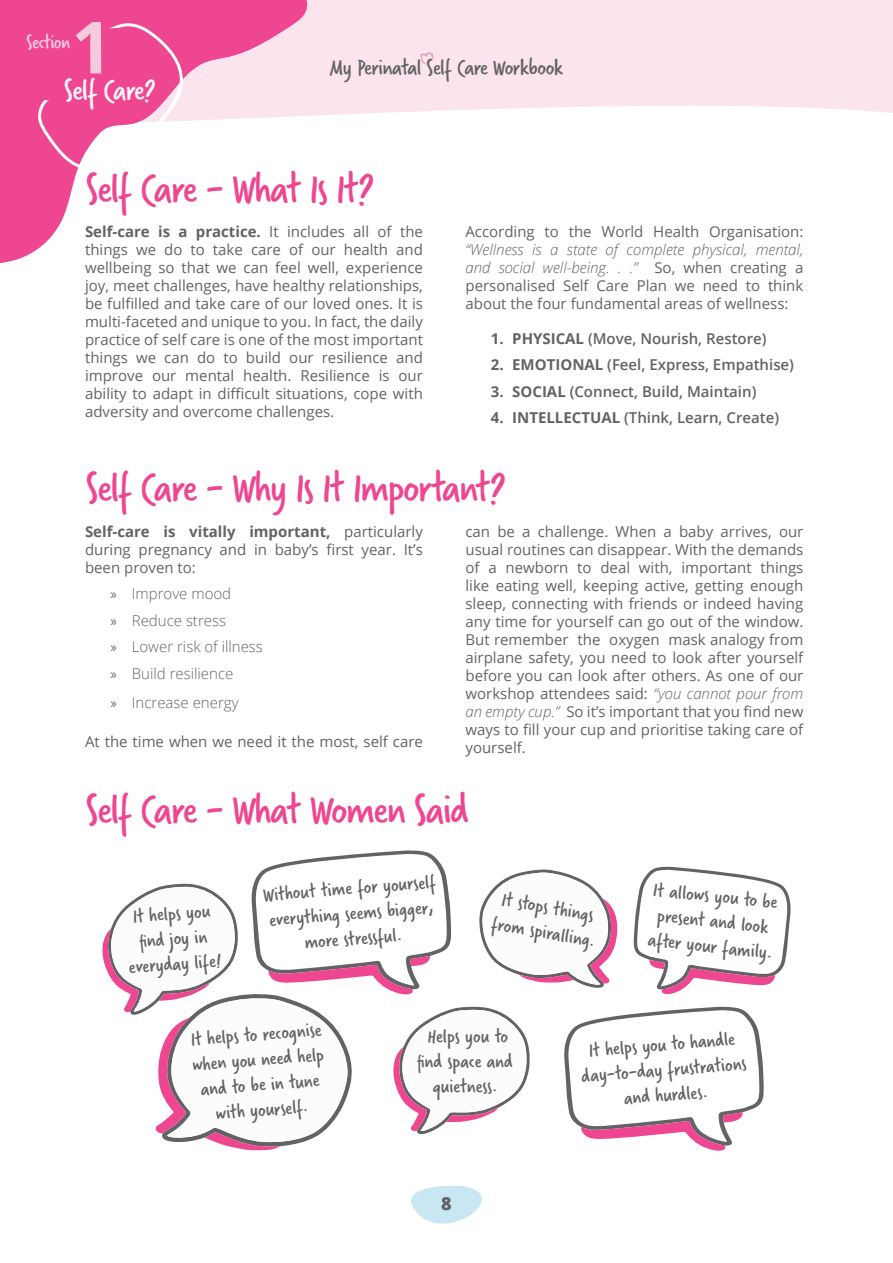
<style>
.page{position:relative;width:893px;height:1263px;background:#fff}
.page>*{position:absolute;margin:0;border:0;box-sizing:border-box;transform-origin:0 0}
.Title_60_pt{font:700 72px "Open Sans";color:#f8cade}
.Title_80_pt{font:45px "Verveine";letter-spacing:-.03em;color:#ee4690}
.Title_80_pt-2{font:32.4px "Verveine";letter-spacing:-.03em;color:#fef6f9}
.t1{font:24px "Verveine";letter-spacing:-.02em;color:#636366}
.Title_60_pt-2{font:21.6px "Verveine";letter-spacing:-.03em;color:#f8cade}
.Title_80_pt-3{font:21px/25.2px "Verveine";color:#636366;text-align:center}
.t2{font:800 18px "Open Sans";color:#636366}
.t3{font:15px/18px "Open Sans";color:#636366;text-align:justify}
.t4{font:600 15px "Open Sans";color:#636366}
.t5{font:300 15px "Open Sans";color:#636366}
.s1{font-weight:700}
.s2{font-weight:300;font-style:italic}
.s3{font-family:"Myriad Pro";font-weight:400}
</style>
<div class="page">
<div style="left:308px;top:0;width:585px;height:116px;background:#fce4ee"></div>
<svg style="left:411px;top:1185px;width:71px;height:39px"></svg>
<img style="left:420px;top:52px;width:15px;height:14px">
<svg style="left:102px;top:850px;width:689px;height:301px"></svg>
<svg style="left:0;top:0;width:308px;height:263px"></svg>
<svg style="left:5px;top:20px;width:179px;height:150px"></svg>
<p class="Title_60_pt" style="left:71px;top:-3px;width:43px">1</p>
<p class="Title_60_pt-2" style="left:26px;top:27px;width:45px">Section</p>
<p class="Title_80_pt-2" style="left:64px;top:67px;width:94px">Self Care?</p>
<h3 class="t1" style="left:330px;top:50px;width:235px">My Perinatal Self Care Workbook</h3>
<p class="Title_80_pt" style="left:85px;top:157px;width:291px">Self Care - What Is It?</p>
<p class="t3" style="left:85px;top:222px;width:339px"><span class="s1">Self-care is a practice.</span> It includes all of the things we do to take care of our health and wellbeing so that we can feel well, experience joy, meet challenges, have healthy relationships, be fulfilled and take care of our loved ones. It is multi-faceted and unique to you. In fact, the daily practice of self care is one of the most important things we can do to build our resilience and improve our mental health. Resilience is our ability to adapt in difficult situations, cope with adversity and overcome challenges.</p>
<p class="t3" style="left:465px;top:222px;width:339px">According to the World Health Organisation: <span class="s2">“Wellness is a state of complete physical, mental, and social well-being. . .”</span> So, when creating a personalised Self Care Plan we need to think about the four fundamental areas of wellness:</p>
<p class="t4" style="left:491px;top:328px;width:277px"><span class="s1">1. PHYSICAL</span> (Move, Nourish, Restore)</p>
<p class="t4" style="left:491px;top:355px;width:305px"><span class="s1">2. EMOTIONAL</span> (Feel, Express, Empathise)</p>
<p class="t4" style="left:491px;top:381px;width:267px"><span class="s1">3. SOCIAL</span> (Connect, Build, Maintain)</p>
<p class="t4" style="left:491px;top:408px;width:290px"><span class="s1">4. INTELLECTUAL</span> (Think, Learn, Create)</p>
<p class="Title_80_pt" style="left:85px;top:457px;width:422px">Self Care - Why Is It Important?</p>
<p class="t3" style="left:85px;top:522px;width:339px"><span class="s1">Self-care is vitally important,</span> particularly during pregnancy and in baby’s first year. It’s been proven to:</p>
<p class="t5" style="left:111px;top:583px;width:122px"><span class="s3">»</span> Improve mood</p>
<p class="t5" style="left:111px;top:610px;width:117px"><span class="s3">»</span> Reduce stress</p>
<p class="t5" style="left:111px;top:637px;width:154px"><span class="s3">»</span> Lower risk of illness</p>
<p class="t5" style="left:111px;top:663px;width:124px"><span class="s3">»</span> Build resilience</p>
<p class="t5" style="left:111px;top:693px;width:130px"><span class="s3">»</span> Increase energy</p>
<p class="t3" style="left:85px;top:732px;width:339px">At the time when we need it the most, self care</p>
<p class="t3" style="left:465px;top:522px;width:339px">can be a challenge. When a baby arrives, our usual routines can disappear. With the demands of a newborn to deal with, important things like eating well, keeping active, getting enough sleep, connecting with friends or indeed having any time for yourself can go out of the window.<br>But remember the oxygen mask analogy from airplane safety, you need to look after yourself before you can look after others. As one of our workshop attendees said: <span class="s2">“you cannot pour from an empty cup.”</span> So it’s important that you find new ways to fill your cup and prioritise taking care of yourself.</p>
<p class="Title_80_pt" style="left:85px;top:778px;width:386px">Self Care - What Women Said</p>
<p class="Title_80_pt-3" style="left:132px;top:904px;width:79px;rotate:-4deg">It helps you</p>
<p class="Title_80_pt-3" style="left:138px;top:928px;width:70px;rotate:-4deg">fi nd joy in</p>
<p class="Title_80_pt-3" style="left:128px;top:954px;width:94px;rotate:-4deg">everyday life!</p>
<p class="Title_80_pt-3" style="left:262px;top:882px;width:175px;rotate:-4deg">Without time for yourself everything seems bigger, more stressful.</p>
<p class="Title_80_pt-3" style="left:498px;top:886px;width:107px;text-align:left;rotate:10deg">It stops things from spiralling.</p>
<p class="Title_80_pt-3" style="left:655px;top:877px;width:127px;rotate:6deg">It allows you to be present and look after your family.</p>
<p class="Title_80_pt-3" style="left:190px;top:1026px;width:134px;rotate:-4deg">It helps to recognise when you need help and to be in tune</p>
<p class="Title_80_pt-3" style="left:215px;top:1100px;width:94px;rotate:-4deg">with yourself.</p>
<p class="Title_80_pt-3" style="left:417px;top:1023px;width:97px">Helps you to find space and quietness.</p>
<p class="t2" style="left:441px;top:1190px;width:12px">8</p>
<p class="Title_80_pt-3" style="left:579px;top:1038px;width:167px;rotate:-4deg">It helps you to handle day-to-day frustrations and hurdles.</p>
</div>
